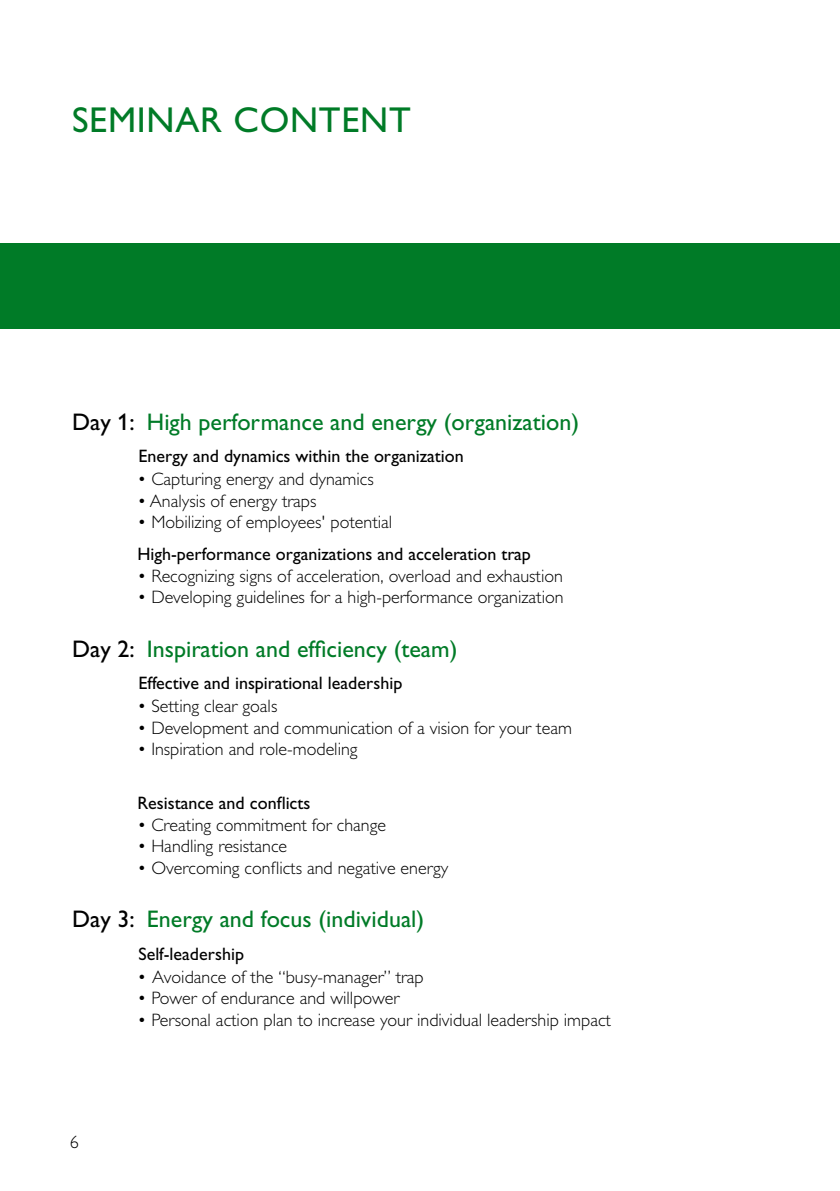
<style>
.page{position:relative;width:840px;height:1191px;background:#fff}
.page>*{position:absolute;margin:0;border:0;box-sizing:border-box;transform-origin:0 0}
.t1{font:36px "Gill Alt One";letter-spacing:.02em;color:#007b27}
.t2{font:24px "Gill Alt One";color:#007b27}
.t3{font:300 18px "Gill Alt One";color:#000}
.t4{font:18px "Gill Alt One";color:#000}
.s1{color:#000}
</style>
<div class="page">
<div style="left:0;top:244px;width:839px;height:85px;background:#007b27"></div>
<h1 class="t1" style="left:72px;top:99px;width:340px">SEMINAR CONTENT</h1>
<h2 class="t2" style="left:72px;top:408px;width:508px"><span class="s1">Day 1:</span> High performance and energy (organization)</h2>
<p class="t4" style="left:138px;top:445px;width:327px">Energy and dynamics within the organization</p>
<p class="t3" style="left:137px;top:469px;width:238px">• Capturing energy and dynamics</p>
<p class="t3" style="left:137px;top:490px;width:181px">• Analysis of energy traps</p>
<p class="t3" style="left:137px;top:512px;width:256px">• Mobilizing of employees' potential</p>
<p class="t4" style="left:137px;top:544px;width:395px">High-performance organizations and acceleration trap</p>
<p class="t3" style="left:137px;top:565px;width:427px">• Recognizing signs of acceleration, overload and exhaustion</p>
<p class="t3" style="left:137px;top:587px;width:427px">• Developing guidelines for a high-performance organization</p>
<h2 class="t2" style="left:72px;top:635px;width:386px"><span class="s1">Day 2:</span> Inspiration and efficiency (team)</h2>
<p class="t4" style="left:138px;top:672px;width:265px">Effective and inspirational leadership</p>
<p class="t3" style="left:137px;top:696px;width:141px">• Setting clear goals</p>
<p class="t3" style="left:137px;top:717px;width:436px">• Development and communication of a vision for your team</p>
<p class="t3" style="left:137px;top:739px;width:222px">• Inspiration and role-modeling</p>
<p class="t4" style="left:137px;top:792px;width:174px">Resistance and conflicts</p>
<p class="t3" style="left:137px;top:814px;width:250px">• Creating commitment for change</p>
<p class="t3" style="left:137px;top:836px;width:151px">• Handling resistance</p>
<p class="t3" style="left:137px;top:857px;width:312px">• Overcoming conflicts and negative energy</p>
<h2 class="t2" style="left:72px;top:905px;width:353px"><span class="s1">Day 3:</span> Energy and focus (individual)</h2>
<p class="t4" style="left:138px;top:943px;width:107px">Self-leadership</p>
<p class="t3" style="left:137px;top:966px;width:288px">• Avoidance of the “busy-manager” trap</p>
<p class="t3" style="left:137px;top:988px;width:263px">• Power of endurance and willpower</p>
<p class="t3" style="left:137px;top:1009px;width:475px">• Personal action plan to increase your individual leadership impact</p>
<p class="t3" style="left:70px;top:1131px;width:10px">6</p>
</div>
